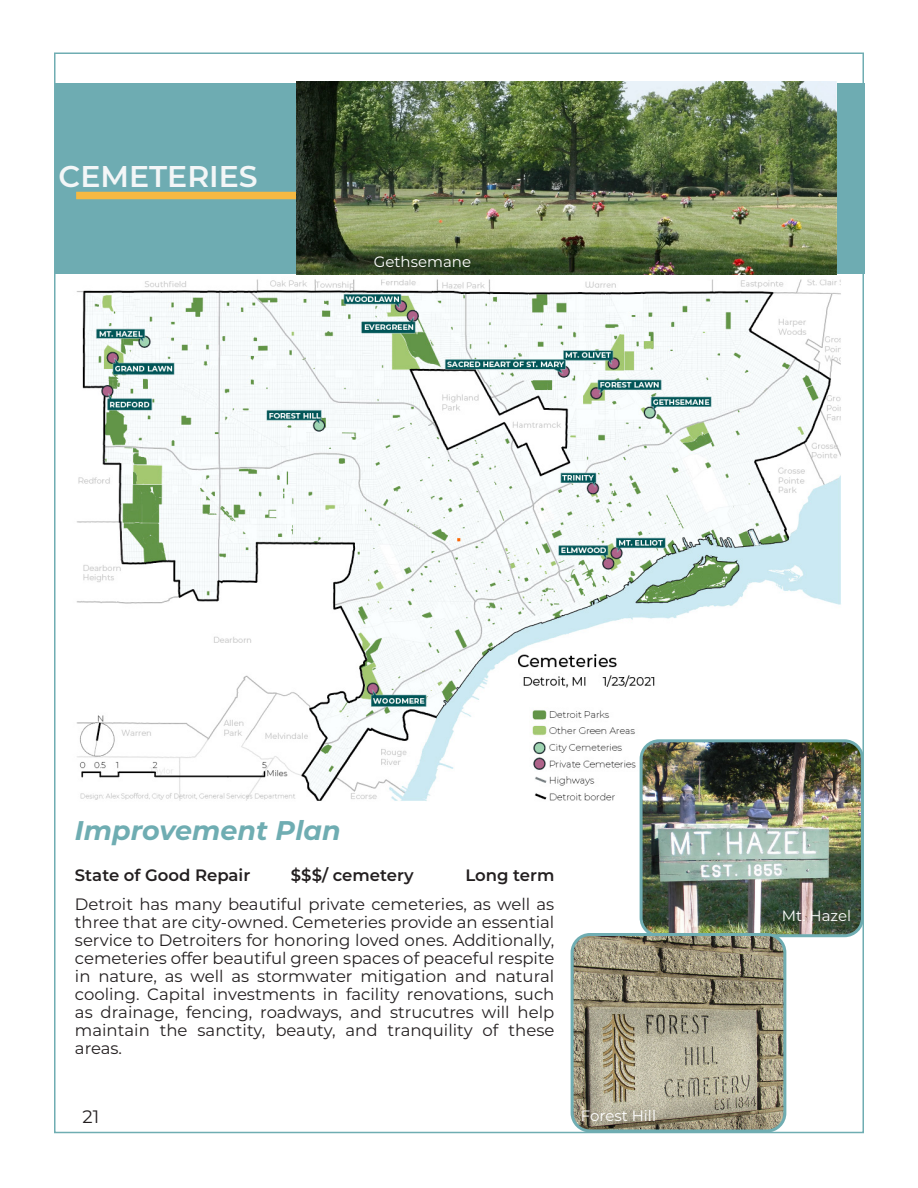
<style>
.page{position:relative;width:918px;height:1188px;background:#fff}
.page>*{position:absolute;margin:0;border:0;box-sizing:border-box;transform-origin:0 0}
.t1{font:600 30px "Montserrat";color:#f3f6f7}
.t2{font:italic 700 27px "Montserrat";color:#6fadb2}
.t3{font:18px "Montserrat";color:#231f20}
.t4{font:16.5px/18px "Montserrat";color:#231f20;text-align:justify}
.t5{font:600 16.5px "Montserrat";color:#231f20}
.t6{font:15px "Montserrat";color:#fff}
</style>
<div class="page">
<img style="left:76px;top:279px;width:765px;height:534px">
<img style="left:641px;top:741px;width:219px;height:192px">
<div style="left:640px;top:739px;width:224px;height:198px;border:3px solid #6fadb2;border-radius:18px"></div>
<img style="left:572px;top:935px;width:213px;height:196px">
<div style="left:571px;top:933px;width:215px;height:199px;border:3px solid #6fadb2;border-radius:18px"></div>
<div style="left:55px;top:83px;width:810px;height:191px;background:#6eacb2"></div>
<div style="left:76px;top:192px;width:356px;height:7px;background:#f6b942"></div>
<img style="left:296px;top:81px;width:540px;height:194px">
<p class="t1" style="left:59px;top:155px;width:201px">CEMETERIES</p>
<p class="t6" style="left:374px;top:251px;width:99px">Gethsemane</p>
<p class="t2" style="left:75px;top:811px;width:267px">Improvement Plan</p>
<p class="t5" style="left:75px;top:863px;width:177px">State of Good Repair</p>
<p class="t5" style="left:291px;top:863px;width:124px">$$$/ cemetery</p>
<p class="t5" style="left:465px;top:863px;width:91px">Long term</p>
<p class="t4" style="left:75px;top:894px;width:481px">Detroit has many beautiful private cemeteries, as well as three that are city-owned. Cemeteries provide an essential service to Detroiters for honoring loved ones. Additionally, cemeteries offer beautiful green spaces of peaceful respite in nature, as well as stormwater mitigation and natural cooling. Capital investments in facility renovations, such as drainage, fencing, roadways, and strucutres will help maintain the sanctity, beauty, and tranquility of these areas.</p>
<p class="t3" style="left:83px;top:1104px;width:18px">21</p>
<p class="t6" style="left:581px;top:1105px;width:77px">Forest Hill</p>
<p class="t6" style="left:782px;top:906px;width:71px">Mt. Hazel</p>
</div>
